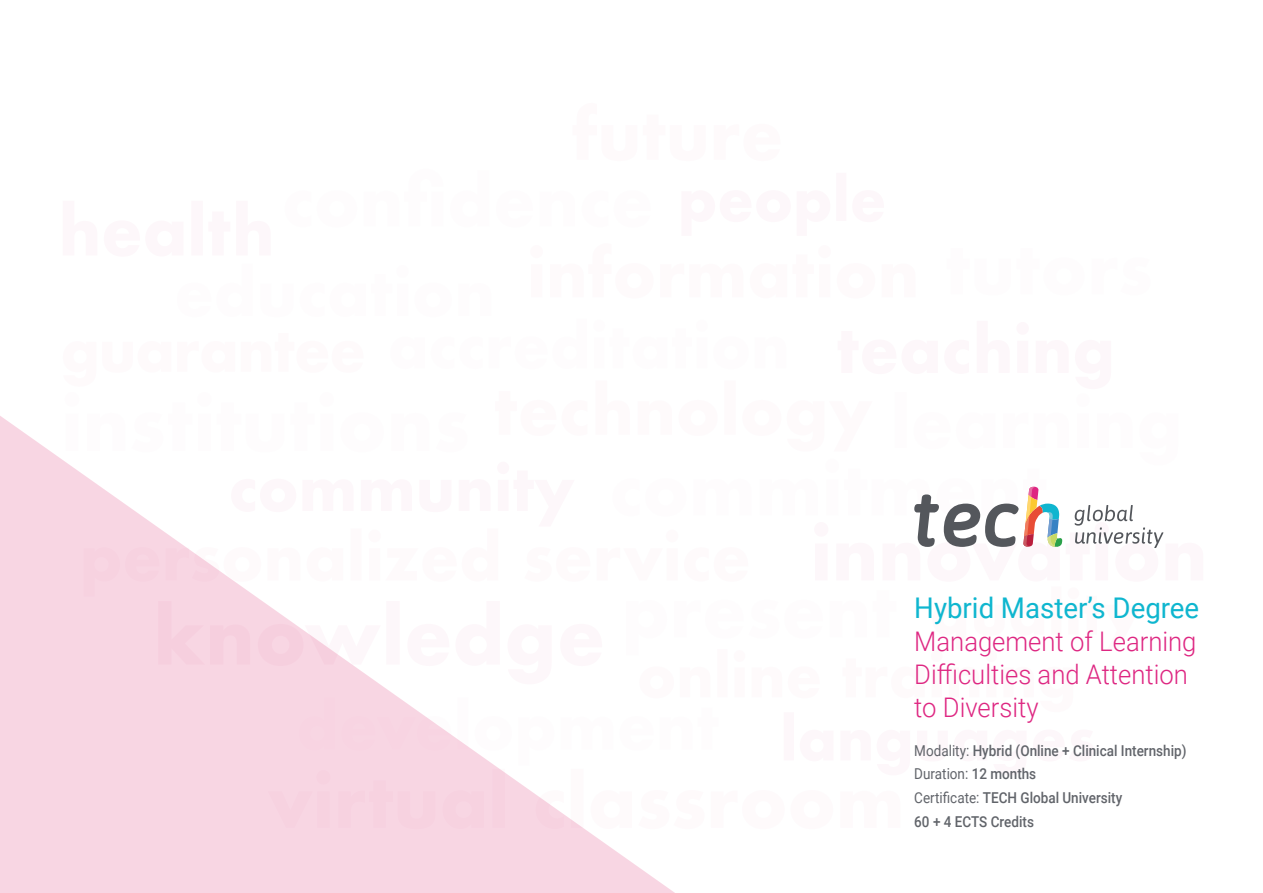
<style>
.page{position:relative;width:1263px;height:893px;background:#fff}
.page>*{position:absolute;margin:0;border:0;box-sizing:border-box;transform-origin:0 0}
.t1{font:28.5px "Roboto";color:#0fb6cf}
.t2{font:300 27px/33px "Roboto";color:#de2782;scale:.95 1}
.t3{font:500 15px/23.7px "Roboto";color:#61646a;scale:.9 1}
.s1{font-weight:400}
</style>
<div class="page">
<div style="left:0;top:416px;width:675px;height:477px;background:#f8d6e3"></div>
<svg style="left:63px;top:416px;width:1101px;height:413px"></svg>
<h1 class="t1" style="left:914px;top:588px;width:286px">Hybrid Master’s Degree</h1>
<h2 class="t2" style="left:914px;top:624px;width:299px">Management of Learning<br>Difficulties and Attention to Diversity</h2>
<p class="t3" style="left:914px;top:738px;width:304px"><span class="s1">Modality:</span> Hybrid (Online + Clinical Internship)<br><span class="s1">Duration:</span> 12 months<br><span class="s1">Certificate:</span> TECH Global University<br>60 + 4 ECTS Credits</p>
</div>
